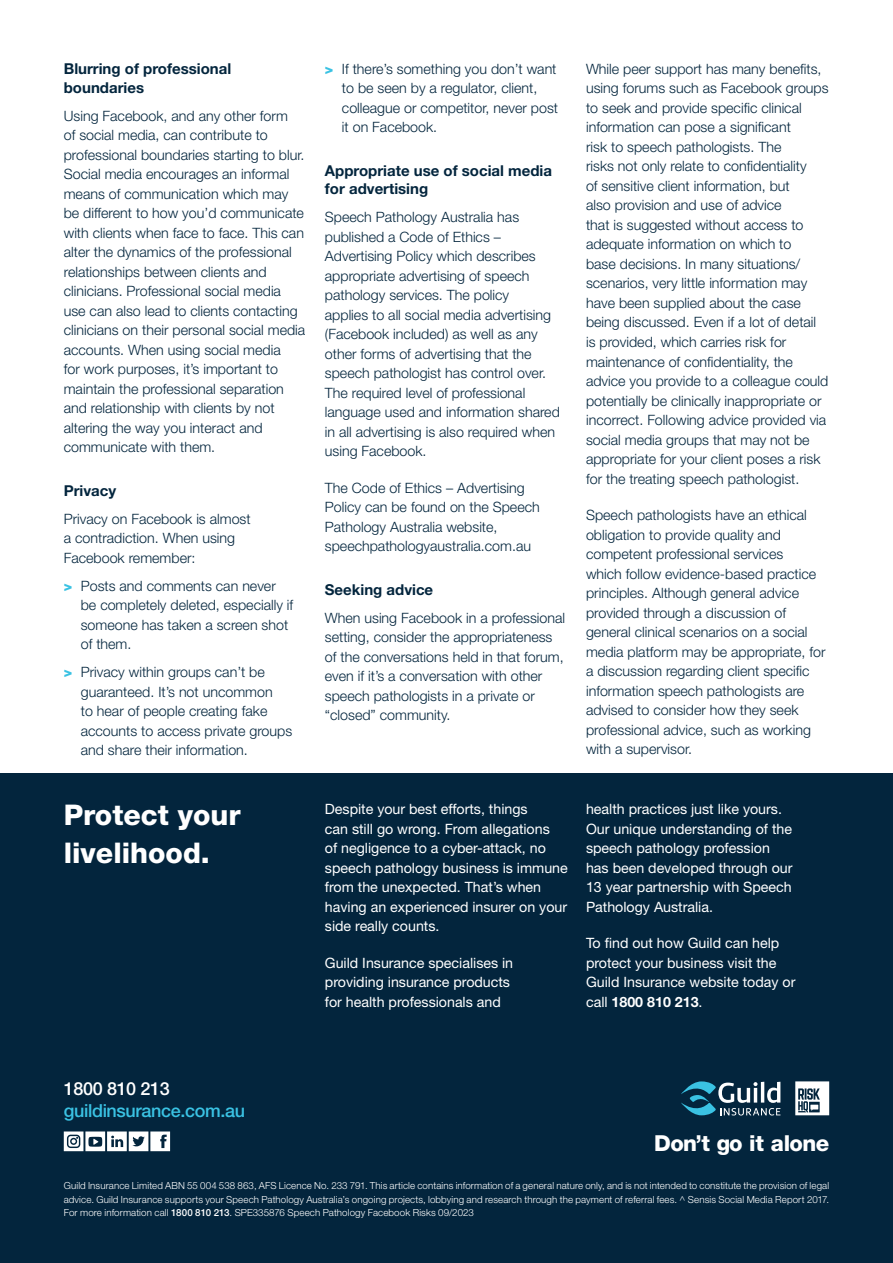
<style>
.page{position:relative;width:893px;height:1263px;background:#fff}
.page>*{position:absolute;margin:0;border:0;box-sizing:border-box;transform-origin:0 0}
.Body_Copy{font:800 28.5px/38.2px "Helvetica Neue LT Std";color:#fff}
.t1{font:800 22.05px "Helvetica Neue LT Std";letter-spacing:-.03em;color:#fff}
.t2{font:500 18px "Helvetica Neue LT Std";letter-spacing:-.02em;color:#3ac2e3}
.t3{font:500 18px "Helvetica Neue LT Std";letter-spacing:-.02em;color:#fff}
.Sub_Heading_1{font:700 15px/18px "Helvetica Neue LT Std";color:#03253d}
.Body_Copy-2{font:300 14.25px/19.5px "Helvetica Neue LT Std";color:#03253d}
.Body_Copy-3{font:14.25px/19.5px "Helvetica Neue LT Std";color:#fff}
.t4{font:300 9.75px/13.5px "Helvetica Neue LT Std";letter-spacing:.01em;color:#fff;text-align:justify}
.s1{font-weight:800;color:#3ac2e3}
.s2{font-weight:700}
.s3{font-weight:500}
</style>
<div class="page">
<div style="left:0;top:774px;width:893px;height:489px;background:#03253d"></div>
<svg style="left:64px;top:1131px;width:106px;height:20px"></svg>
<svg style="left:681px;top:1081px;width:99px;height:34px"></svg>
<svg style="left:795px;top:1081px;width:34px;height:34px"></svg>
<p class="Sub_Heading_1" style="left:64px;top:60px;width:169px">Blurring of professional boundaries</p>
<p class="Body_Copy-2" style="left:64px;top:105px;width:243px">Using Facebook, and any other form<br>of social media, can contribute to professional boundaries starting to blur.<br>Social media encourages an informal means of communication which may be different to how you’d communicate with clients when face to face. This can alter the dynamics of the professional relationships between clients and clinicians. Professional social media use can also lead to clients contacting clinicians on their personal social media accounts. When using social media<br>for work purposes, it’s important to maintain the professional separation and relationship with clients by not altering the way you interact and communicate with them.</p>
<p class="Sub_Heading_1" style="left:64px;top:481px;width:54px">Privacy</p>
<p class="Body_Copy-2" style="left:64px;top:508px;width:188px">Privacy on Facebook is almost a contradiction. When using<br>Facebook remember:</p>
<p class="Body_Copy-2" style="left:81px;top:575px;width:214px;text-indent:-17px"><span class="s1">&gt;</span> Posts and comments can never be completely deleted, especially if someone has taken a screen shot of them.</p>
<p class="Body_Copy-2" style="left:81px;top:662px;width:213px;text-indent:-17px"><span class="s1">&gt;</span> Privacy within groups can’t be guaranteed. It’s not uncommon<br>to hear of people creating fake accounts to access private groups and share their information.</p>
<p class="Body_Copy-2" style="left:342px;top:59px;width:218px;text-indent:-17px"><span class="s1">&gt;</span> If there’s something you don’t want to be seen by a regulator, client, colleague or competitor, never post it on Facebook.</p>
<p class="Sub_Heading_1" style="left:325px;top:161px;width:229px">Appropriate use of social media for advertising</p>
<p class="Body_Copy-2" style="left:325px;top:207px;width:236px">Speech Pathology Australia has published a Code of Ethics – Advertising Policy which describes appropriate advertising of speech pathology services. The policy<br>applies to all social media advertising (Facebook included) as well as any other forms of advertising that the speech pathologist has control over.<br>The required level of professional language used and information shared in all advertising is also required when using Facebook.</p>
<p class="Body_Copy-2" style="left:325px;top:477px;width:216px">The Code of Ethics – Advertising<br>Policy can be found on the Speech<br>Pathology Australia website, speechpathologyaustralia.com.au</p>
<p class="Sub_Heading_1" style="left:325px;top:580px;width:110px">Seeking advice</p>
<p class="Body_Copy-2" style="left:325px;top:607px;width:242px">When using Facebook in a professional setting, consider the appropriateness of the conversations held in that forum, even if it’s a conversation with other speech pathologists in a private or “closed” community.</p>
<p class="Body_Copy-2" style="left:586px;top:59px;width:244px">While peer support has many benefits, using forums such as Facebook groups to seek and provide specific clinical information can pose a significant<br>risk to speech pathologists. The<br>risks not only relate to confidentiality<br>of sensitive client information, but<br>also provision and use of advice<br>that is suggested without access to adequate information on which to<br>base decisions. In many situations/ scenarios, very little information may have been supplied about the case being discussed. Even if a lot of detail is provided, which carries risk for maintenance of confidentiality, the advice you provide to a colleague could potentially be clinically inappropriate or incorrect. Following advice provided via social media groups that may not be appropriate for your client poses a risk for the treating speech pathologist.</p>
<p class="Body_Copy-2" style="left:586px;top:505px;width:241px">Speech pathologists have an ethical obligation to provide quality and competent professional services<br>which follow evidence-based practice principles. Although general advice provided through a discussion of general clinical scenarios on a social media platform may be appropriate, for a discussion regarding client specific information speech pathologists are advised to consider how they seek professional advice, such as working with a supervisor.</p>
<p class="Body_Copy" style="left:64px;top:795px;width:178px">Protect your livelihood.</p>
<p class="Body_Copy-3" style="left:325px;top:799px;width:244px">Despite your best efforts, things<br>can still go wrong. From allegations<br>of negligence to a cyber-attack, no speech pathology business is immune from the unexpected. That’s when having an experienced insurer on your side really counts.</p>
<p class="Body_Copy-3" style="left:325px;top:953px;width:190px">Guild Insurance specialises in providing insurance products for health professionals and</p>
<p class="Body_Copy-3" style="left:586px;top:799px;width:208px">health practices just like yours.<br>Our unique understanding of the speech pathology profession has been developed through our<br>13 year partnership with Speech<br>Pathology Australia.</p>
<p class="Body_Copy-3" style="left:586px;top:933px;width:211px">To find out how Guild can help protect your business visit the<br>Guild Insurance website today or call <span class="s2">1800 810 213</span>.</p>
<p class="t3" style="left:64px;top:1078px;width:108px">1800 810 213</p>
<p class="t2" style="left:64px;top:1099px;width:183px">guildinsurance.com.au</p>
<p class="t1" style="left:654px;top:1129px;width:176px">Don’t go it alone</p>
<p class="t4" style="left:64px;top:1179px;width:767px">Guild Insurance Limited ABN 55 004 538 863, AFS Licence No. 233 791. This article contains information of a general nature only, and is not intended to constitute the provision of legal advice. Guild Insurance supports your Speech Pathology Australia’s ongoing projects, lobbying and research through the payment of referral fees. ^ Sensis Social Media Report 2017.<br>For more information call <span class="s3">1800 810 213</span>. SPE335876 Speech Pathology Facebook Risks 09/2023</p>
</div>
